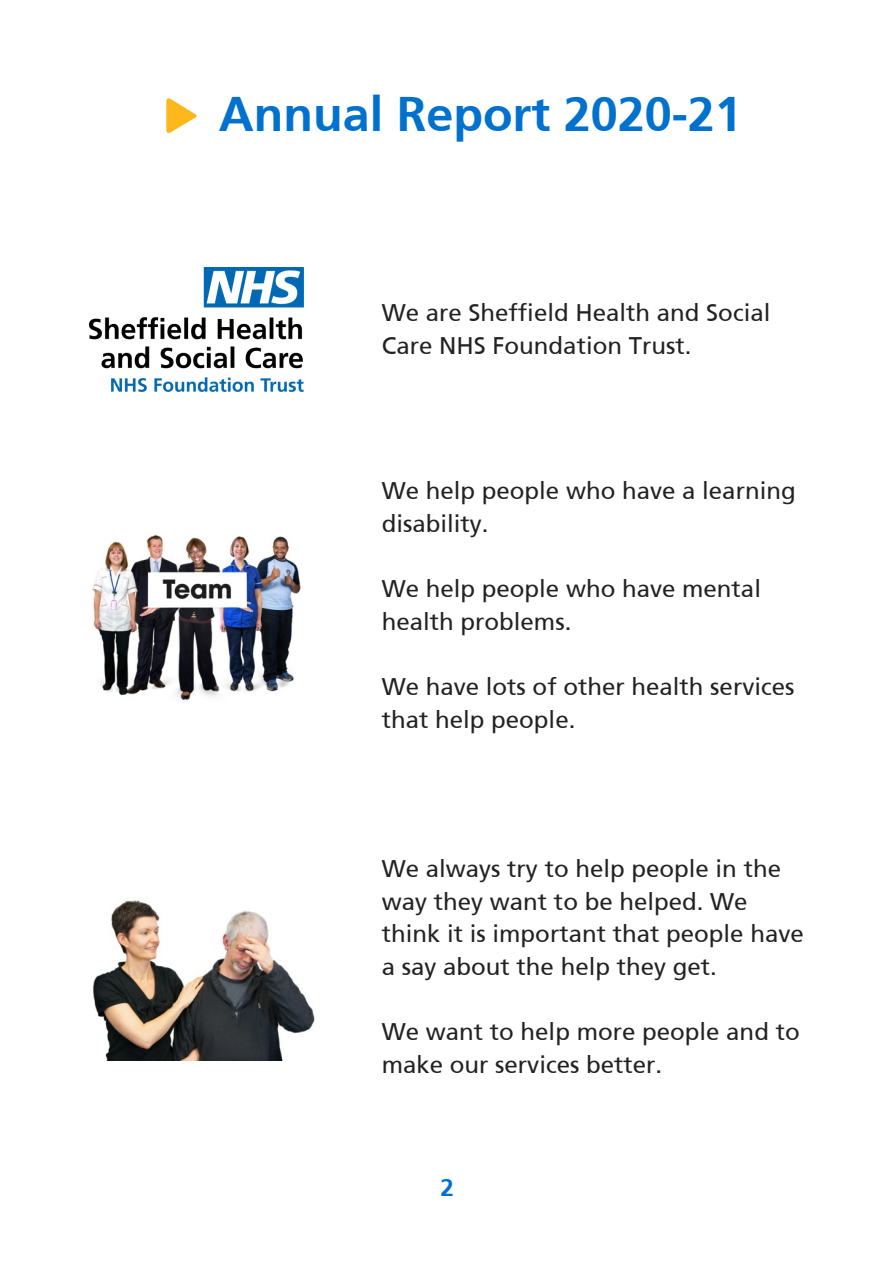
<style>
.page{position:relative;width:894px;height:1264px;background:#fff}
.page>*{position:absolute;margin:0;border:0;box-sizing:border-box;transform-origin:0 0}
.t1{font:700 48.45px "Frutiger SAIN Bdv 1";color:#0072ce}
.t2{font:700 24.3px "Frutiger SAIN Bdv 1";color:#0072ce}
.t3{font:24px/32.7px "Frutiger SAIN Rmv 1 Roman";color:#222}
</style>
<div class="page">
<img style="left:92px;top:534px;width:209px;height:166px">
<img style="left:93px;top:900px;width:222px;height:160px">
<img style="left:89px;top:268px;width:214px;height:124px">
<svg style="left:166px;top:98px;width:30px;height:35px"></svg>
<p class="t1" style="left:219px;top:86px;width:524px">Annual Report 2020-21</p>
<p class="t3" style="left:381px;top:297px;width:390px">We are Sheffield Health and Social<br>Care NHS Foundation Trust.</p>
<p class="t3" style="left:381px;top:475px;width:415px">We help people who have a learning disability.</p>
<p class="t3" style="left:381px;top:573px;width:380px">We help people who have mental health problems.</p>
<p class="t3" style="left:381px;top:671px;width:414px">We have lots of other health services that help people.</p>
<p class="t3" style="left:381px;top:852px;width:423px">We always try to help people in the way they want to be helped. We think it is important that people have a say about the help they get.</p>
<p class="t3" style="left:381px;top:1016px;width:419px">We want to help more people and to make our services better.</p>
<p class="t2" style="left:440px;top:1173px;width:15px">2</p>
</div>
